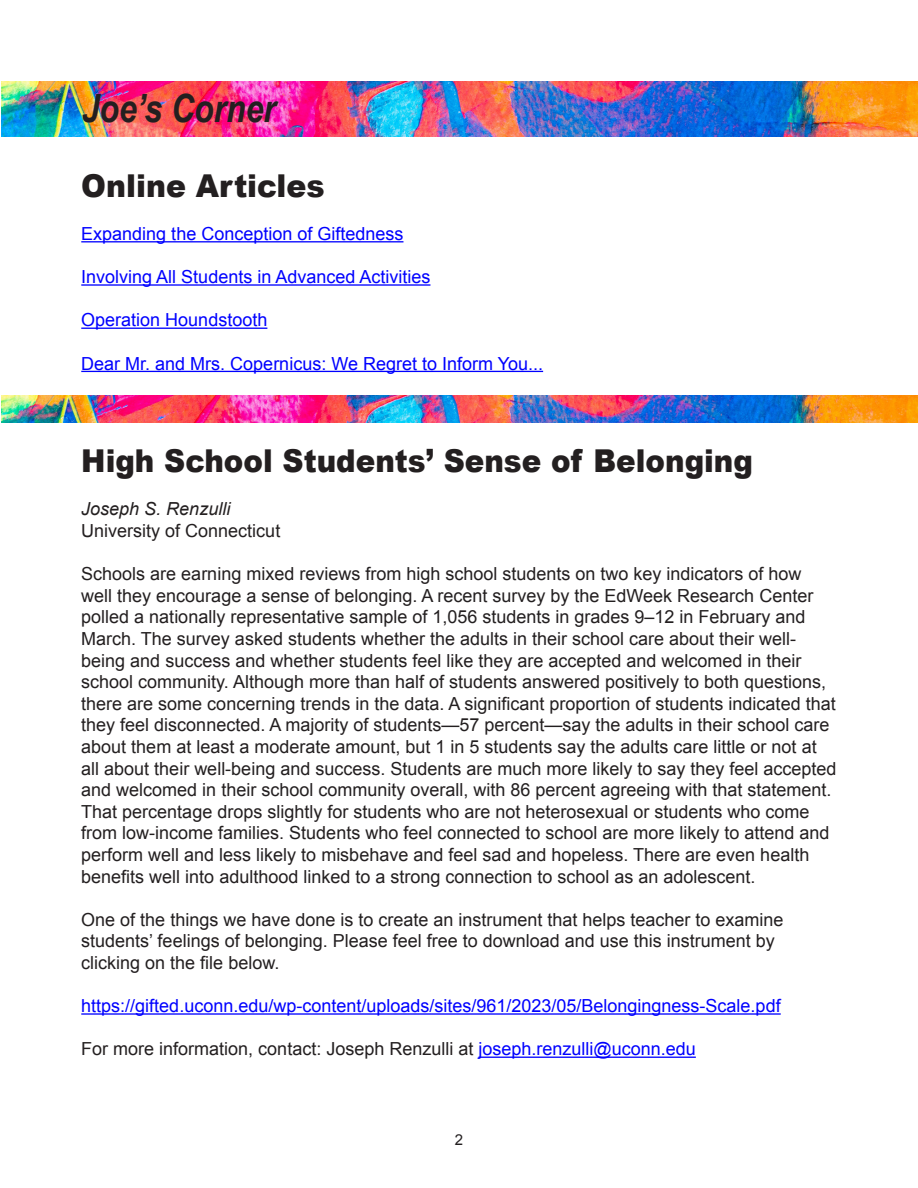
<style>
.page{position:relative;width:918px;height:1188px;background:#fff}
.page>*{position:absolute;margin:0;border:0;box-sizing:border-box;transform-origin:0 0}
.t1{font:italic 700 39px "Arial Narrow";color:#231f20}
.t2{font:900 31.5px "Arial";color:#231f20;scale:.93 1}
.t3{font:900 31.5px "Arial";color:#231f20;scale:.95 1}
.t4{font:18px/21.6px "Arial";color:#231f20}
.t5{font:18px "Arial";color:#00f}
.t6{font:15px "Arial";color:#231f20}
.s1{font-style:italic}
.s2{color:#00f}
</style>
<div class="page">
<img style="left:1px;top:81px;width:917px;height:55px">
<hr style="left:81px;top:241px;width:322px;height:1px;background:#00f">
<hr style="left:81px;top:284px;width:349px;height:2px;background:#00f">
<hr style="left:81px;top:328px;width:186px;height:1px;background:#00f">
<hr style="left:81px;top:371px;width:462px;height:1px;background:#00f">
<img style="left:1px;top:395px;width:917px;height:28px">
<hr style="left:81px;top:1013px;width:700px;height:2px;background:#00f">
<hr style="left:478px;top:1057px;width:218px;height:1px;background:#00f">
<h1 class="t1" style="left:82px;top:79px;width:196px">Joe’s Corner</h1>
<h2 class="t3" style="left:81px;top:163px;width:258px">Online Articles</h2>
<p class="t5" style="left:81px;top:222px;width:324px">Expanding the Conception of Giftedness</p>
<p class="t5" style="left:81px;top:265px;width:351px">Involving All Students in Advanced Activities</p>
<p class="t5" style="left:81px;top:308px;width:188px">Operation Houndstooth</p>
<p class="t5" style="left:81px;top:351px;width:463px">Dear Mr. and Mrs. Copernicus: We Regret to Inform You...</p>
<h2 class="t2" style="left:81px;top:438px;width:724px">High School Students’ Sense of Belonging</h2>
<p class="t4" style="left:81px;top:498px;width:201px"><span class="s1">Joseph S. Renzulli<br></span>University of Connecticut</p>
<p class="t4" style="left:81px;top:563px;width:757px">Schools are earning mixed reviews from high school students on two key indicators of how well they encourage a sense of belonging. A recent survey by the EdWeek Research Center polled a nationally representative sample of 1,056 students in grades 9–12 in February and March. The survey asked students whether the adults in their school care about their well&shy;being and success and whether students feel like they are accepted and welcomed in their school community. Although more than half of students answered positively to both questions, there are some concerning trends in the data. A significant proportion of students indicated that they feel disconnected. A majority of students—57 percent—say the adults in their school care about them at least a moderate amount, but 1 in 5 students say the adults care little or not at all about their well-being and success. Students are much more likely to say they feel accepted and welcomed in their school community overall, with 86 percent agreeing with that statement.<br>That percentage drops slightly for students who are not heterosexual or students who come from low-income families. Students who feel connected to school are more likely to attend and perform well and less likely to misbehave and feel sad and hopeless. There are even health benefits well into adulthood linked to a strong connection to school as an adolescent.</p>
<p class="t4" style="left:81px;top:909px;width:704px">One of the things we have done is to create an instrument that helps teacher to examine students’ feelings of belonging. Please feel free to download and use this instrument by clicking on the file below.</p>
<p class="t5" style="left:81px;top:994px;width:701px">https://gifted.uconn.edu/wp-content/uploads/sites/961/2023/05/Belongingness-Scale.pdf</p>
<p class="t4" style="left:81px;top:1038px;width:616px">For more information, contact: Joseph Renzulli at <span class="s2">joseph.renzulli@uconn.edu</span></p>
<p class="t6" style="left:455px;top:1130px;width:10px">2</p>
</div>
